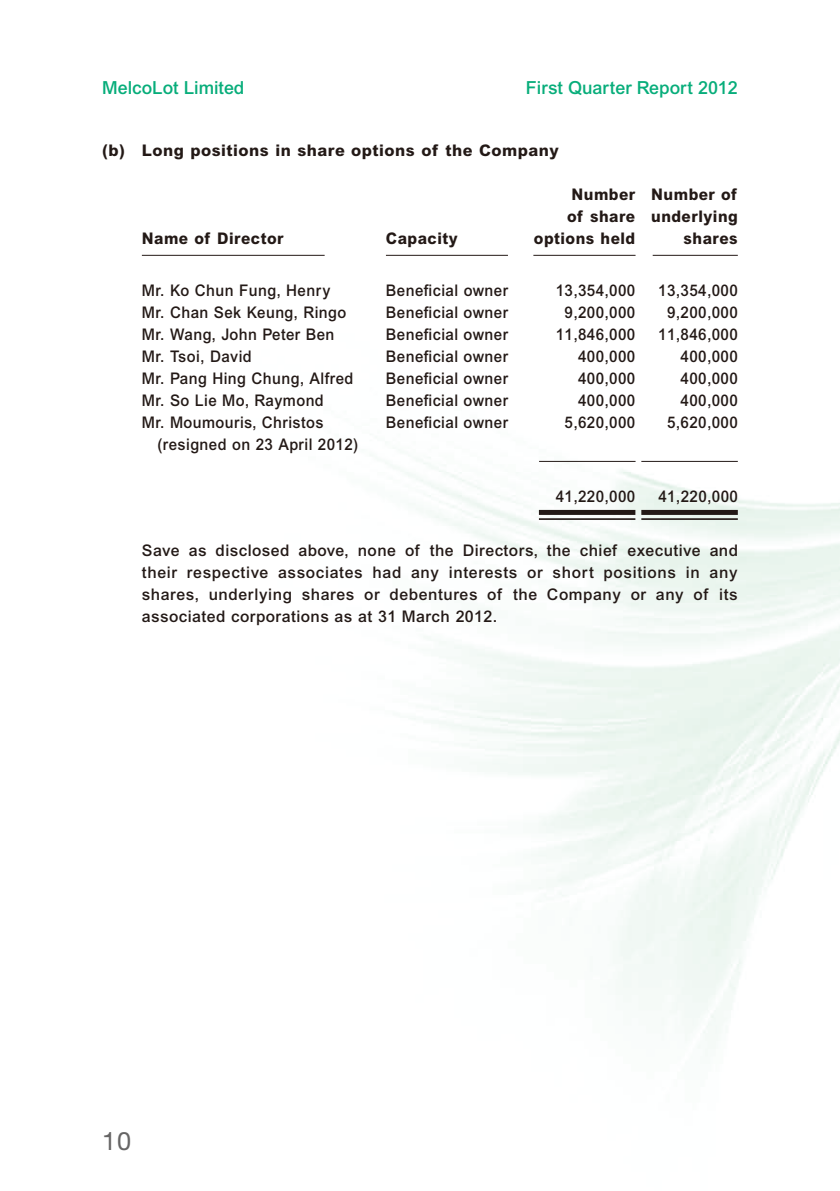
<style>
.page{position:relative;width:840px;height:1191px;background:#fff}
.page>*{position:absolute;margin:0;border:0;box-sizing:border-box;transform-origin:0 0}
.t1{font:25.2px "Helvetica Neue LT Std";color:#666565}
.t2{font:500 18px "Arial MT Std";color:#07ad7a}
.t3{font:500 16px "Arial MT Std";letter-spacing:.03em;color:#231916;scale:.95 1}
.t4{font:500 16px/22px "Arial MT Std";letter-spacing:.03em;color:#231916;text-align:justify}
.t5{font:800 16px/22px "Arial MT Std";letter-spacing:.03em;color:#231916;scale:.95 1}
.t6{font:800 16px "Arial MT Std";letter-spacing:.03em;color:#231916}
</style>
<div class="page">
<img style="left:141px;top:254px;width:698px;height:780px">
<hr style="left:142px;top:255px;width:182px;height:1px;background:#231916">
<hr style="left:386px;top:255px;width:121px;height:1px;background:#231916">
<hr style="left:533px;top:255px;width:102px;height:1px;background:#231916">
<hr style="left:652px;top:255px;width:85px;height:1px;background:#231916">
<hr style="left:538px;top:461px;width:97px;height:1px;background:#231916">
<hr style="left:641px;top:461px;width:96px;height:1px;background:#231916">
<div style="left:538px;top:510px;width:97px;height:5px;background:#231916"></div>
<hr style="left:538px;top:518px;width:97px;height:2px;background:#231916">
<div style="left:641px;top:510px;width:96px;height:5px;background:#231916"></div>
<hr style="left:641px;top:518px;width:96px;height:2px;background:#231916">
<p class="t2" style="left:102px;top:77px;width:144px">MelcoLot Limited</p>
<p class="t2" style="left:525px;top:77px;width:213px">First Quarter Report 2012</p>
<p class="t6" style="left:102px;top:140px;width:458px">(b) Long positions in share options of the Company</p>
<p class="t5" style="left:567px;top:183px;width:181px">Number Number of of share underlying</p>
<p class="t5" style="left:142px;top:227px;width:150px">Name of Director</p>
<p class="t5" style="left:385px;top:227px;width:77px">Capacity</p>
<p class="t5" style="left:533px;top:227px;width:108px">options held</p>
<p class="t5" style="left:683px;top:227px;width:59px">shares</p>
<p class="t3" style="left:142px;top:280px;width:200px">Mr. Ko Chun Fung, Henry</p>
<p class="t3" style="left:386px;top:280px;width:130px">Beneficial owner</p>
<p class="t3" style="left:555px;top:280px;width:85px">13,354,000</p>
<p class="t3" style="left:658px;top:280px;width:85px">13,354,000</p>
<p class="t3" style="left:142px;top:302px;width:217px">Mr. Chan Sek Keung, Ringo</p>
<p class="t3" style="left:385px;top:302px;width:130px">Beneficial owner</p>
<p class="t3" style="left:564px;top:302px;width:76px">9,200,000</p>
<p class="t3" style="left:666px;top:302px;width:76px">9,200,000</p>
<p class="t3" style="left:142px;top:324px;width:204px">Mr. Wang, John Peter Ben</p>
<p class="t3" style="left:385px;top:324px;width:130px">Beneficial owner</p>
<p class="t3" style="left:555px;top:324px;width:85px">11,846,000</p>
<p class="t3" style="left:658px;top:324px;width:85px">11,846,000</p>
<p class="t3" style="left:142px;top:346px;width:117px">Mr. Tsoi, David</p>
<p class="t3" style="left:385px;top:346px;width:130px">Beneficial owner</p>
<p class="t3" style="left:577px;top:346px;width:62px">400,000</p>
<p class="t3" style="left:680px;top:346px;width:62px">400,000</p>
<p class="t3" style="left:142px;top:368px;width:224px">Mr. Pang Hing Chung, Alfred</p>
<p class="t3" style="left:385px;top:368px;width:130px">Beneficial owner</p>
<p class="t3" style="left:577px;top:368px;width:62px">400,000</p>
<p class="t3" style="left:680px;top:368px;width:62px">400,000</p>
<p class="t3" style="left:142px;top:390px;width:193px">Mr. So Lie Mo, Raymond</p>
<p class="t3" style="left:385px;top:390px;width:130px">Beneficial owner</p>
<p class="t3" style="left:577px;top:390px;width:62px">400,000</p>
<p class="t3" style="left:680px;top:390px;width:62px">400,000</p>
<p class="t3" style="left:142px;top:412px;width:193px">Mr. Moumouris, Christos</p>
<p class="t3" style="left:385px;top:412px;width:130px">Beneficial owner</p>
<p class="t3" style="left:564px;top:412px;width:76px">5,620,000</p>
<p class="t3" style="left:666px;top:412px;width:76px">5,620,000</p>
<p class="t3" style="left:157px;top:434px;width:213px">(resigned on 23 April 2012)</p>
<p class="t3" style="left:555px;top:486px;width:85px">41,220,000</p>
<p class="t3" style="left:658px;top:486px;width:85px">41,220,000</p>
<p class="t4" style="left:142px;top:539px;width:597px">Save as disclosed above, none of the Directors, the chief executive and their respective associates had any interests or short positions in any shares, underlying shares or debentures of the Company or any of its associated corporations as at 31 March 2012.</p>
<h1 class="t1" style="left:102px;top:1125px;width:31px">10</h1>
</div>
